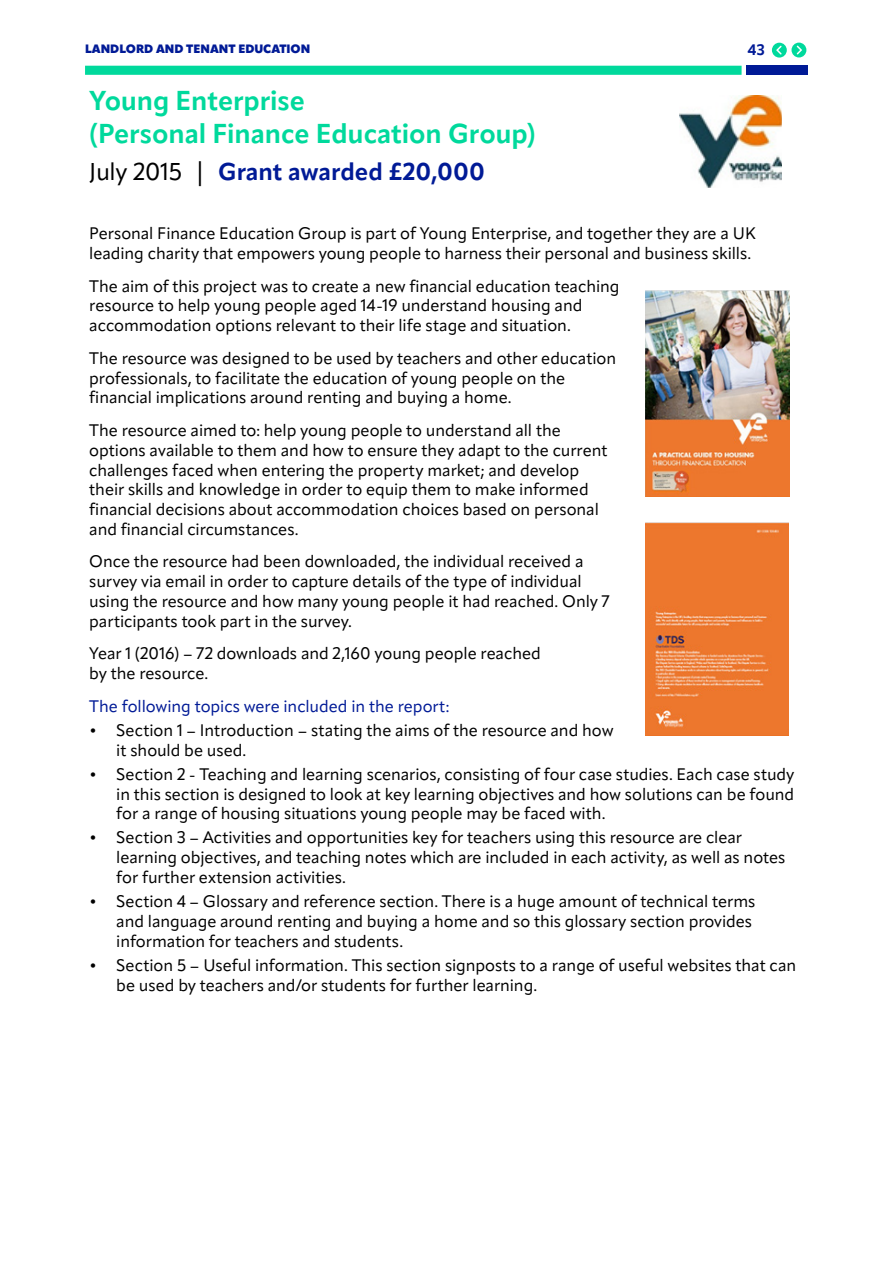
<style>
.page{position:relative;width:893px;height:1263px;background:#fff}
.page>*{position:absolute;margin:0;border:0;box-sizing:border-box;transform-origin:0 0}
.t1{font:700 27px/32.4px "Apparat";letter-spacing:-.005em;color:#00d99c}
.t2{font:700 24px "Apparat";color:#001a96}
.t3{font:16.5px/19.8px "Apparat";letter-spacing:-.005em;color:#000}
.t4{font:16.5px "Apparat";letter-spacing:-.005em;color:#001a96}
.t5{font:700 15px "Apparat";color:#001a96}
.t6{font:900 12px "Apparat";color:#001a96}
.s1{font-weight:400;color:#000}
</style>
<div class="page">
<div style="left:747px;top:66px;width:61px;height:9px;background:#001a96"></div>
<div style="left:85px;top:66px;width:657px;height:9px;background:#00d99c"></div>
<svg style="left:791px;top:43px;width:15px;height:14px"></svg>
<svg style="left:795px;top:44px;width:8px;height:12px"></svg>
<svg style="left:772px;top:43px;width:15px;height:15px"></svg>
<svg style="left:775px;top:44px;width:8px;height:12px"></svg>
<img style="left:680px;top:96px;width:102px;height:91px">
<img style="left:645px;top:290px;width:145px;height:207px">
<img style="left:645px;top:523px;width:144px;height:212px">
<p class="t6" style="left:85px;top:42px;width:227px">LANDLORD AND TENANT EDUCATION</p>
<p class="t5" style="left:748px;top:41px;width:18px">43</p>
<h1 class="t1" style="left:89px;top:84px;width:448px">Young Enterprise<br>(Personal Finance Education Group)</h1>
<h2 class="t2" style="left:89px;top:157px;width:397px"><span class="s1">July 2015 |</span> Grant awarded £20,000</h2>
<p class="t3" style="left:89px;top:224px;width:668px">Personal Finance Education Group is part of Young Enterprise, and together they are a UK leading charity that empowers young people to harness their personal and business skills.</p>
<p class="t3" style="left:89px;top:276px;width:532px">The aim of this project was to create a new financial education teaching resource to help young people aged 14-19 understand housing and accommodation options relevant to their life stage and situation.</p>
<p class="t3" style="left:89px;top:348px;width:528px">The resource was designed to be used by teachers and other education professionals, to facilitate the education of young people on the financial implications around renting and buying a home.</p>
<p class="t3" style="left:89px;top:420px;width:520px">The resource aimed to: help young people to understand all the options available to them and how to ensure they adapt to the current challenges faced when entering the property market; and develop their skills and knowledge in order to equip them to make informed financial decisions about accommodation choices based on personal and financial circumstances.</p>
<p class="t3" style="left:89px;top:552px;width:522px">Once the resource had been downloaded, the individual received a survey via email in order to capture details of the type of individual using the resource and how many young people it had reached. Only 7 participants took part in the survey.</p>
<p class="t3" style="left:89px;top:644px;width:453px">Year 1 (2016) – 72 downloads and 2,160 young people reached by the resource.</p>
<p class="t4" style="left:89px;top:696px;width:362px">The following topics were included in the report:</p>
<p class="t3" style="left:116px;top:720px;width:499px;text-indent:-27px">• Section 1 – Introduction – stating the aims of the resource and how it should be used.</p>
<p class="t3" style="left:116px;top:764px;width:680px;text-align:justify;text-indent:-27px">• Section 2 - Teaching and learning scenarios, consisting of four case studies. Each case study in this section is designed to look at key learning objectives and how solutions can be found for a range of housing situations young people may be faced with.</p>
<p class="t3" style="left:116px;top:828px;width:671px;text-indent:-27px">• Section 3 – Activities and opportunities key for teachers using this resource are clear learning objectives, and teaching notes which are included in each activity, as well as notes for further extension activities.</p>
<p class="t3" style="left:116px;top:891px;width:641px;text-indent:-27px">• Section 4 – Glossary and reference section. There is a huge amount of technical terms and language around renting and buying a home and so this glossary section provides information for teachers and students.</p>
<p class="t3" style="left:116px;top:955px;width:681px;text-indent:-27px">• Section 5 – Useful information. This section signposts to a range of useful websites that can be used by teachers and/or students for further learning.</p>
</div>
